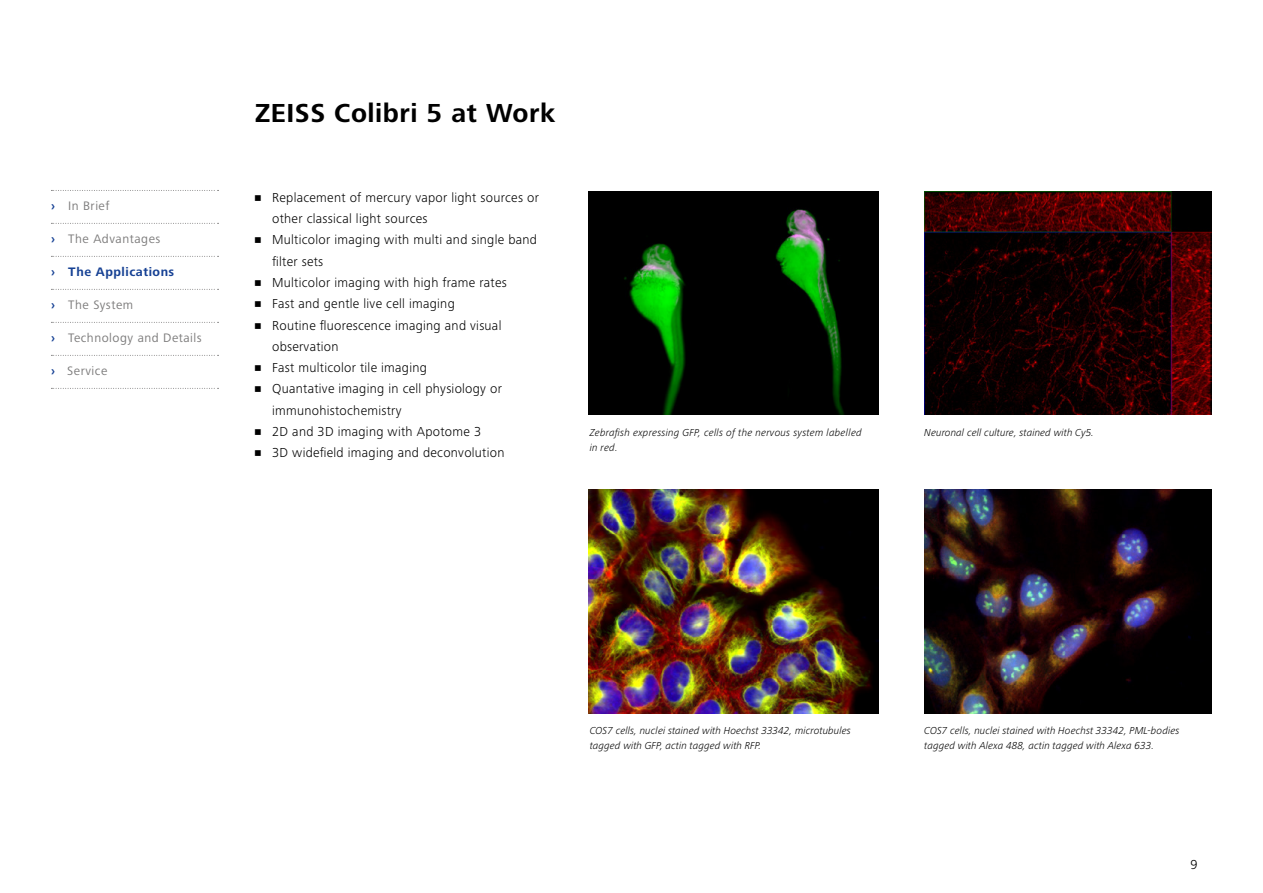
<style>
.page{position:relative;width:1263px;height:893px;background:#fff}
.page>*{position:absolute;margin:0;border:0;box-sizing:border-box;transform-origin:0 0}
.t1{font:700 27px "Zeiss Frutiger Next Pro";letter-spacing:.02em;color:#000}
.t2{font:300 13.5px/21.3px "Zeiss Frutiger Next Pro";letter-spacing:.02em;color:#000}
.t3{font:12.75px "Zeiss Frutiger Next Pro";letter-spacing:.04em;color:#7c7b7b}
.t4{font:700 12.75px "Zeiss Frutiger Next Pro";letter-spacing:.04em;color:#164194}
.t5{font:italic 300 10.5px/15px "Zeiss Frutiger Next Pro";letter-spacing:.005em;color:#000}
.s1{font-weight:700;color:#164194}
</style>
<div class="page">
<img style="left:589px;top:191px;width:289px;height:224px">
<img style="left:589px;top:490px;width:289px;height:223px">
<img style="left:924px;top:191px;width:288px;height:224px">
<img style="left:924px;top:490px;width:288px;height:223px">
<svg style="left:51px;top:190px;width:168px;height:1px"></svg>
<svg style="left:51px;top:223px;width:168px;height:1px"></svg>
<svg style="left:51px;top:256px;width:168px;height:1px"></svg>
<svg style="left:51px;top:289px;width:168px;height:1px"></svg>
<svg style="left:51px;top:322px;width:168px;height:1px"></svg>
<svg style="left:51px;top:355px;width:168px;height:1px"></svg>
<svg style="left:51px;top:388px;width:168px;height:1px"></svg>
<p class="t3" style="left:51px;top:199px;width:60px"><span class="s1">›</span> In Brief</p>
<p class="t3" style="left:51px;top:232px;width:111px"><span class="s1">›</span> The Advantages</p>
<p class="t4" style="left:51px;top:265px;width:125px">› The Applications</p>
<p class="t3" style="left:51px;top:298px;width:84px"><span class="s1">›</span> The System</p>
<p class="t3" style="left:51px;top:331px;width:152px"><span class="s1">›</span> Technology and Details</p>
<p class="t3" style="left:51px;top:364px;width:58px"><span class="s1">›</span> Service</p>
<h1 class="t1" style="left:255px;top:97px;width:302px">ZEISS Colibri 5 at Work</h1>
<p class="t2" style="left:272px;top:187px;width:268px;text-indent:-17px">• Replacement of mercury vapor light sources or other classical light sources</p>
<p class="t2" style="left:272px;top:229px;width:266px;text-indent:-17px">• Multicolor imaging with multi and single band filter sets</p>
<p class="t2" style="left:255px;top:272px;width:253px">• Multicolor imaging with high frame rates</p>
<p class="t2" style="left:255px;top:293px;width:201px">• Fast and gentle live cell imaging</p>
<p class="t2" style="left:272px;top:314px;width:231px;text-indent:-17px">• Routine fluorescence imaging and visual observation</p>
<p class="t2" style="left:255px;top:357px;width:173px">• Fast multicolor tile imaging</p>
<p class="t2" style="left:272px;top:378px;width:231px;text-indent:-17px">• Quantative imaging in cell physiology or immunohistochemistry</p>
<p class="t2" style="left:255px;top:421px;width:227px">• 2D and 3D imaging with Apotome 3</p>
<p class="t2" style="left:255px;top:442px;width:251px">• 3D widefield imaging and deconvolution</p>
<p class="t5" style="left:590px;top:425px;width:274px">Zebrafish expressing GFP, cells of the nervous system labelled in red.</p>
<p class="t5" style="left:924px;top:425px;width:171px">Neuronal cell culture, stained with Cy5.</p>
<p class="t5" style="left:590px;top:723px;width:263px">COS7 cells, nuclei stained with Hoechst 33342, microtubules tagged with GFP, actin tagged with RFP.</p>
<p class="t5" style="left:924px;top:723px;width:257px">COS7 cells, nuclei stained with Hoechst 33342, PML-bodies tagged with Alexa 488, actin tagged with Alexa 633.</p>
<p class="t2" style="left:1190px;top:853px;width:9px">9</p>
</div>
